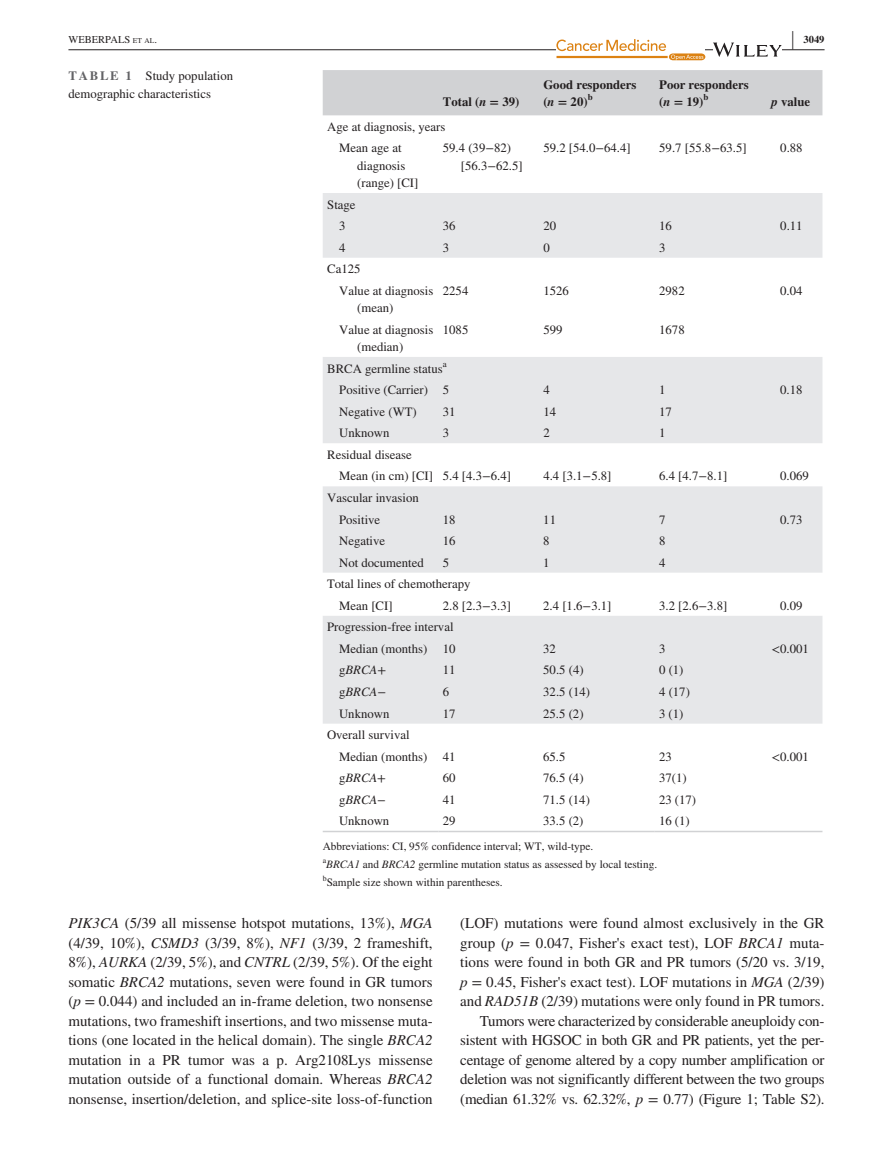
<style>
.page{position:relative;width:893px;height:1174px;background:#fff}
.page>*{position:absolute;margin:0;border:0;box-sizing:border-box;transform-origin:0 0}
.t1{font:700 25.95px "STIX";color:#231f20;scale:.36 1}
.t2{font:15px/19.5px "STIX";color:#231f20;text-align:justify}
.t3{font:12.75px/21.6px "STIX";color:#231f20}
.t4{font:700 12.75px/17.2px "STIX";color:#231f20}
.t5{font:italic 12.75px "STIX";color:#231f20}
.t6{font:11.25px "STIX";color:#231f20}
.t7{font:10.5px "STIX";color:#231f20}
.t8{font:700 10.5px "STIX";color:#231f20}
.t9{font:700 8.85px "STIX";color:#231f20}
.t10{font:7.8px "STIX";color:#231f20}
.s1{font-size:7.35px}
.s2{font-weight:700;color:#636366}
.s3{font-style:italic}
.s4{font-style:normal}
</style>
<div class="page">
<hr style="left:68px;top:49px;width:756px;height:1px;background:#231f20">
<svg style="left:556px;top:39px;width:149px;height:21px"></svg>
<svg style="left:713px;top:43px;width:69px;height:14px"></svg>
<div style="left:323px;top:70px;width:499px;height:45px;background:#d1d2d4"></div>
<svg style="left:323px;top:193px;width:499px;height:530px;fill:#e6e7e9"></svg>
<hr style="left:323px;top:830px;width:115px;height:2px;background:#d1d2d4">
<hr style="left:438px;top:830px;width:101px;height:2px;background:#d1d2d4">
<hr style="left:539px;top:830px;width:116px;height:2px;background:#d1d2d4">
<hr style="left:655px;top:830px;width:112px;height:2px;background:#d1d2d4">
<hr style="left:767px;top:830px;width:55px;height:2px;background:#d1d2d4">
<h1 class="t1" style="left:792px;top:25px;width:7px">|</h1>
<p class="t7" style="left:68px;top:32px;width:90px">WEBERPALS <span class="s1">et al</span> .</p>
<p class="t8" style="left:803px;top:33px;width:22px">3049</p>
<p class="t3" style="left:68px;top:67px;width:166px;line-height:18px"><span class="s2">TABLE 1</span> Study population demographic characteristics</p>
<p class="t4" style="left:443px;top:93px;width:78px">Total (<span class="s3">n</span> = 39)</p>
<p class="t4" style="left:543px;top:76px;width:95px">Good responders (<span class="s3">n</span> = 20)</p>
<p class="t9" style="left:588px;top:92px;width:6px">b</p>
<p class="t4" style="left:659px;top:76px;width:91px">Poor responders (<span class="s3">n</span> = 19)</p>
<p class="t9" style="left:703px;top:92px;width:6px">b</p>
<p class="t4" style="left:771px;top:93px;width:40px"><span class="s3">p</span> value</p>
<p class="t3" style="left:339px;top:117px;width:108px;text-indent:-12px">Age at diagnosis, years<br>Mean age at</p>
<p class="t3" style="left:357px;top:158px;width:63px;line-height:17.2px">diagnosis (range) [CI]</p>
<p class="t3" style="left:461px;top:140px;width:63px;line-height:17.2px;text-indent:-18px">59.4 (39−82) [56.3−62.5]</p>
<p class="t3" style="left:543px;top:138px;width:89px">59.2 [54.0−64.4]</p>
<p class="t3" style="left:659px;top:138px;width:89px">59.7 [55.8−63.5]</p>
<p class="t3" style="left:780px;top:138px;width:24px">0.88</p>
<p class="t3" style="left:327px;top:194px;width:30px;text-align:center">Stage<br>3</p>
<p class="t3" style="left:443px;top:216px;width:14px">36</p>
<p class="t3" style="left:543px;top:216px;width:14px">20</p>
<p class="t3" style="left:659px;top:216px;width:14px">16</p>
<p class="t3" style="left:780px;top:216px;width:24px">0.11</p>
<p class="t3" style="left:339px;top:237px;width:8px">4</p>
<p class="t3" style="left:443px;top:237px;width:8px">3</p>
<p class="t3" style="left:543px;top:237px;width:8px">0</p>
<p class="t3" style="left:659px;top:237px;width:8px">3</p>
<p class="t3" style="left:339px;top:259px;width:96px;text-indent:-12px">Ca125<br>Value at diagnosis</p>
<p class="t3" style="left:357px;top:298px;width:38px">(mean)</p>
<p class="t3" style="left:443px;top:281px;width:27px">2254</p>
<p class="t3" style="left:543px;top:281px;width:27px">1526</p>
<p class="t3" style="left:659px;top:281px;width:27px">2982</p>
<p class="t3" style="left:780px;top:281px;width:24px">0.04</p>
<p class="t3" style="left:357px;top:321px;width:78px;line-height:17.2px;text-indent:-18px">Value at diagnosis (median)</p>
<p class="t3" style="left:443px;top:319px;width:27px">1085</p>
<p class="t3" style="left:543px;top:319px;width:21px">599</p>
<p class="t3" style="left:659px;top:319px;width:27px">1678</p>
<p class="t3" style="left:327px;top:358px;width:124px;text-align:right">BRCA germline status<sup>a<br></sup>Positive (Carrier) 5</p>
<p class="t3" style="left:543px;top:380px;width:8px">4</p>
<p class="t3" style="left:659px;top:380px;width:8px">1</p>
<p class="t3" style="left:780px;top:380px;width:24px">0.18</p>
<p class="t3" style="left:339px;top:401px;width:79px">Negative (WT)</p>
<p class="t3" style="left:443px;top:401px;width:14px">31</p>
<p class="t3" style="left:543px;top:401px;width:14px">14</p>
<p class="t3" style="left:659px;top:401px;width:14px">17</p>
<p class="t3" style="left:339px;top:423px;width:52px">Unknown</p>
<p class="t3" style="left:443px;top:423px;width:8px">3</p>
<p class="t3" style="left:543px;top:423px;width:8px">2</p>
<p class="t3" style="left:659px;top:423px;width:8px">1</p>
<p class="t3" style="left:339px;top:444px;width:173px;text-indent:-12px">Residual disease<br>Mean (in cm) [CI] 5.4 [4.3−6.4]</p>
<p class="t3" style="left:543px;top:466px;width:70px">4.4 [3.1−5.8]</p>
<p class="t3" style="left:659px;top:466px;width:70px">6.4 [4.7−8.1]</p>
<p class="t3" style="left:780px;top:466px;width:30px">0.069</p>
<p class="t3" style="left:339px;top:488px;width:81px;text-indent:-12px">Vascular invasion<br>Positive</p>
<p class="t3" style="left:443px;top:509px;width:14px">18</p>
<p class="t3" style="left:543px;top:509px;width:14px">11</p>
<p class="t3" style="left:659px;top:509px;width:8px">7</p>
<p class="t3" style="left:780px;top:509px;width:24px">0.73</p>
<p class="t3" style="left:339px;top:531px;width:48px">Negative</p>
<p class="t3" style="left:443px;top:531px;width:14px">16</p>
<p class="t3" style="left:543px;top:531px;width:8px">8</p>
<p class="t3" style="left:659px;top:531px;width:8px">8</p>
<p class="t3" style="left:339px;top:552px;width:86px">Not documented</p>
<p class="t3" style="left:443px;top:552px;width:8px">5</p>
<p class="t3" style="left:543px;top:552px;width:8px">1</p>
<p class="t3" style="left:659px;top:552px;width:8px">4</p>
<p class="t3" style="left:339px;top:574px;width:133px;text-indent:-12px">Total lines of chemotherapy<br>Mean [CI]</p>
<p class="t3" style="left:443px;top:595px;width:70px">2.8 [2.3−3.3]</p>
<p class="t3" style="left:543px;top:595px;width:70px">2.4 [1.6−3.1]</p>
<p class="t3" style="left:659px;top:595px;width:70px">3.2 [2.6−3.8]</p>
<p class="t3" style="left:780px;top:595px;width:24px">0.09</p>
<p class="t3" style="left:327px;top:617px;width:130px;text-align:right">Progression-free interval<br>Median (months) 10</p>
<p class="t3" style="left:543px;top:638px;width:14px">32</p>
<p class="t3" style="left:659px;top:638px;width:8px">3</p>
<p class="t3" style="left:771px;top:638px;width:39px">&lt;0.001</p>
<p class="t5" style="left:339px;top:661px;width:48px"><span class="s4">g</span>BRCA<span class="s4">+</span></p>
<p class="t3" style="left:443px;top:660px;width:14px">11</p>
<p class="t3" style="left:543px;top:660px;width:42px">50.5 (4)</p>
<p class="t3" style="left:659px;top:660px;width:26px">0 (1)</p>
<p class="t5" style="left:339px;top:683px;width:48px"><span class="s4">g</span>BRCA<span class="s4">−</span></p>
<p class="t3" style="left:443px;top:682px;width:8px">6</p>
<p class="t3" style="left:543px;top:682px;width:48px">32.5 (14)</p>
<p class="t3" style="left:659px;top:682px;width:32px">4 (17)</p>
<p class="t3" style="left:339px;top:703px;width:52px">Unknown</p>
<p class="t3" style="left:443px;top:703px;width:14px">17</p>
<p class="t3" style="left:543px;top:703px;width:42px">25.5 (2)</p>
<p class="t3" style="left:659px;top:703px;width:26px">3 (1)</p>
<p class="t3" style="left:339px;top:725px;width:118px;text-indent:-12px">Overall survival<br>Median (months) 41</p>
<p class="t3" style="left:543px;top:746px;width:24px">65.5</p>
<p class="t3" style="left:659px;top:746px;width:14px">23</p>
<p class="t3" style="left:771px;top:746px;width:39px">&lt;0.001</p>
<p class="t5" style="left:339px;top:769px;width:48px"><span class="s4">g</span>BRCA<span class="s4">+</span></p>
<p class="t3" style="left:443px;top:768px;width:14px">60</p>
<p class="t3" style="left:543px;top:768px;width:42px">76.5 (4)</p>
<p class="t3" style="left:659px;top:768px;width:29px">37(1)</p>
<p class="t5" style="left:339px;top:791px;width:48px"><span class="s4">g</span>BRCA<span class="s4">−</span></p>
<p class="t3" style="left:443px;top:789px;width:14px">41</p>
<p class="t3" style="left:543px;top:789px;width:48px">71.5 (14)</p>
<p class="t3" style="left:659px;top:789px;width:39px">23 (17)</p>
<p class="t3" style="left:339px;top:811px;width:52px">Unknown</p>
<p class="t3" style="left:443px;top:811px;width:14px">29</p>
<p class="t3" style="left:543px;top:811px;width:42px">33.5 (2)</p>
<p class="t3" style="left:659px;top:811px;width:32px">16 (1)</p>
<p class="t6" style="left:323px;top:838px;width:272px">Abbreviations: CI, 95% confidence interval; WT, wild-type.</p>
<p class="t10" style="left:323px;top:855px;width:5px">a</p>
<p class="t6" style="left:326px;top:856px;width:332px"><span class="s3">BRCA1</span> and <span class="s3">BRCA2</span> germline mutation status as assessed by local testing.</p>
<p class="t10" style="left:323px;top:873px;width:5px">b</p>
<p class="t6" style="left:327px;top:874px;width:177px">Sample size shown within parentheses.</p>
<p class="t2" style="left:68px;top:914px;width:366px"><span class="s3">PIK3CA</span> (5/39 all missense hotspot mutations, 13%), <span class="s3">MGA </span>(4/39, 10%), <span class="s3">CSMD3</span> (3/39, 8%), <span class="s3">NF1</span> (3/39, 2 frameshift, 8%), <span class="s3">AURKA</span> (2/39, 5%), and <span class="s3">CNTRL</span> (2/39, 5%). Of the eight somatic <span class="s3">BRCA2</span> mutations, seven were found in GR tumors (<span class="s3">p</span> = 0.044) and included an in-frame deletion, two nonsense mutations, two frameshift insertions, and two missense muta&shy;tions (one located in the helical domain). The single <span class="s3">BRCA2 </span>mutation in a PR tumor was a p. Arg2108Lys missense mutation outside of a functional domain. Whereas <span class="s3">BRCA2 </span>nonsense, insertion/deletion, and splice-site loss-of-function</p>
<p class="t2" style="left:460px;top:914px;width:366px;text-align:right">(LOF) mutations were found almost exclusively in the GR group (<span class="s3">p</span> = 0.047, Fisher's exact test), LOF <span class="s3">BRCA1</span> muta&shy;tions were found in both GR and PR tumors (5/20 vs. 3/19, <span class="s3">p</span> = 0.45, Fisher's exact test). LOF mutations in <span class="s3">MGA</span> (2/39) and <span class="s3">RAD51B</span> (2/39) mutations were only found in PR tumors.<br>Tumors were characterized by considerable aneuploidy con&shy;sistent with HGSOC in both GR and PR patients, yet the per&shy;centage of genome altered by a copy number amplification or deletion was not significantly different between the two groups (median 61.32% vs. 62.32%, <span class="s3">p</span> = 0.77) (Figure 1; Table S2).</p>
</div>
